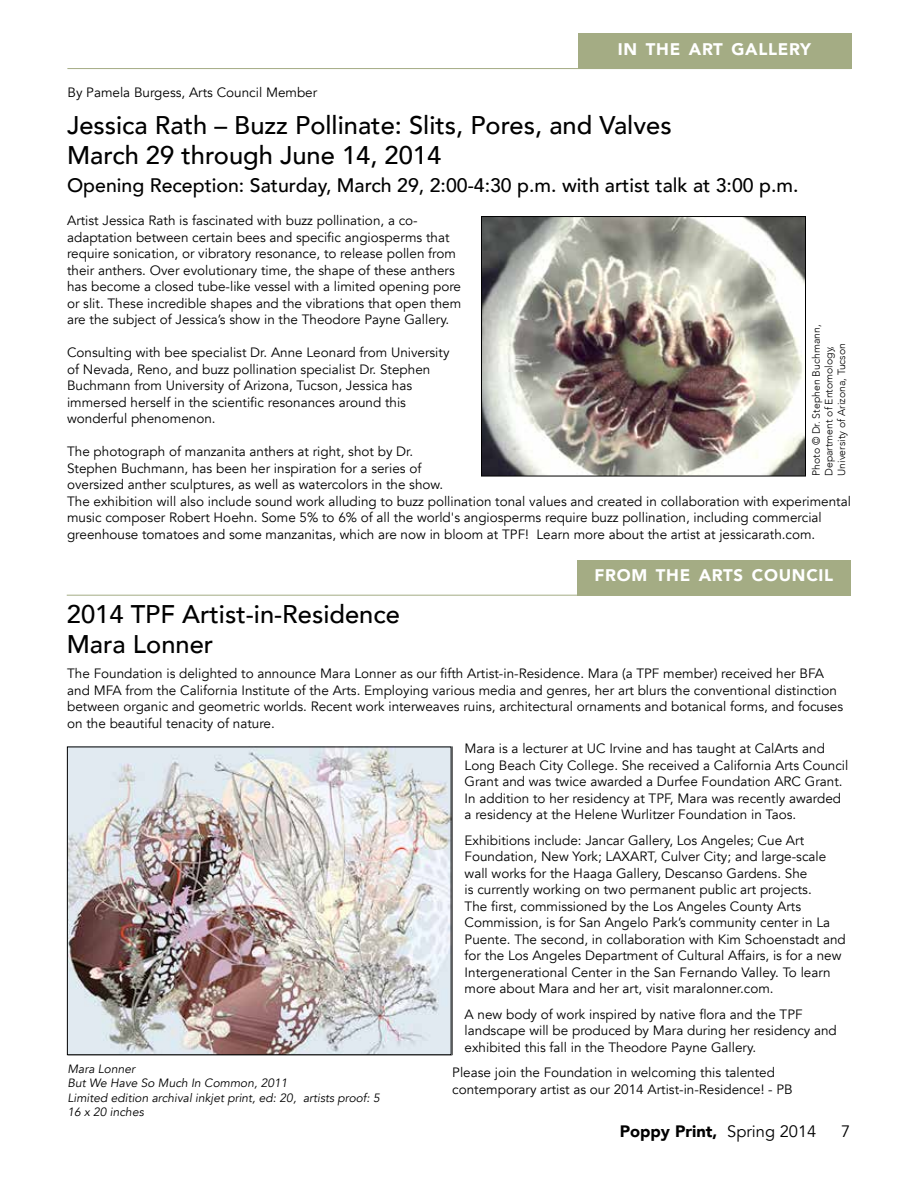
<style>
.page{position:relative;width:918px;height:1188px;background:#fff}
.page>*{position:absolute;margin:0;border:0;box-sizing:border-box;transform-origin:0 0}
.t1{font:500 25.5px/29.4px "Avenir";color:#000}
.t2{font:500 19.5px "Avenir";color:#000}
.t3{font:900 16.8px "Avenir";letter-spacing:.045em;color:#fff}
.t4{font:900 16.5px "Avenir";color:#000}
.t5{font:16.5px "Avenir";color:#000}
.t6{font:13.5px/16.5px "Avenir";color:#000}
.t7{font:italic 12px/14.4px "Avenir";color:#000}
.t8{font:300 10.5px/12.6px "Avenir";color:#000}
.s1{font-weight:400}
</style>
<div class="page">
<hr style="left:68px;top:68px;width:782px;height:1px;background:#a4ac84">
<div style="left:578px;top:34px;width:273px;height:35px;background:#a4ac84"></div>
<hr style="left:67px;top:595px;width:782px;height:1px;background:#a4ac84">
<div style="left:577px;top:560px;width:273px;height:36px;background:#a4ac84"></div>
<img style="left:483px;top:218px;width:321px;height:256px">
<div style="left:481px;top:216px;width:325px;height:260px;border:1px solid #000"></div>
<img style="left:69px;top:749px;width:380px;height:304px">
<div style="left:67px;top:747px;width:384px;height:308px;border:1px solid #000"></div>
<p class="t6" style="left:68px;top:85px;width:251px">By Pamela Burgess, Arts Council Member</p>
<p class="t3" style="left:618px;top:34px;width:195px">IN THE ART GALLERY</p>
<h1 class="t1" style="left:67px;top:109px;width:606px">Jessica Rath – Buzz Pollinate: Slits, Pores, and Valves<br>March 29 through June 14, 2014</h1>
<h2 class="t2" style="left:67px;top:168px;width:733px">Opening Reception: Saturday, March 29, 2:00-4:30 p.m. with artist talk at 3:00 p.m.</h2>
<p class="t6" style="left:67px;top:212px;width:396px">Artist Jessica Rath is fascinated with buzz pollination, a co&shy;adaptation between certain bees and specific angiosperms that require sonication, or vibratory resonance, to release pollen from their anthers. Over evolutionary time, the shape of these anthers has become a closed tube-like vessel with a limited opening pore or slit. These incredible shapes and the vibrations that open them are the subject of Jessica’s show in the Theodore Payne Gallery.</p>
<p class="t6" style="left:67px;top:344px;width:384px">Consulting with bee specialist Dr. Anne Leonard from University of Nevada, Reno, and buzz pollination specialist Dr. Stephen Buchmann from University of Arizona, Tucson, Jessica has immersed herself in the scientific resonances around this wonderful phenomenon.</p>
<p class="t6" style="left:67px;top:443px;width:785px">The photograph of manzanita anthers at right, shot by Dr.<br>Stephen Buchmann, has been her inspiration for a series of<br>oversized anther sculptures, as well as watercolors in the show.<br>The exhibition will also include sound work alluding to buzz pollination tonal values and created in collaboration with experimental music composer Robert Hoehn. Some 5% to 6% of all the world's angiosperms require buzz pollination, including commercial greenhouse tomatoes and some manzanitas, which are now in bloom at TPF! Learn more about the artist at jessicarath.com.</p>
<p class="t8" style="left:810px;top:476px;width:153px;rotate:-90deg">Photo © Dr. Stephen Buchmann,<br>Department of Entomology,<br>University of Arizona, Tucson</p>
<h1 class="t1" style="left:67px;top:597px;width:335px;line-height:30.6px">2014 TPF Artist-in-Residence<br>Mara Lonner</h1>
<p class="t3" style="left:594px;top:561px;width:240px">FROM THE ARTS COUNCIL</p>
<p class="t6" style="left:67px;top:666px;width:777px">The Foundation is delighted to announce Mara Lonner as our fifth Artist-in-Residence. Mara (a TPF member) received her BFA and MFA from the California Institute of the Arts. Employing various media and genres, her art blurs the conventional distinction between organic and geometric worlds. Recent work interweaves ruins, architectural ornaments and botanical forms, and focuses on the beautiful tenacity of nature.</p>
<p class="t6" style="left:465px;top:741px;width:385px">Mara is a lecturer at UC Irvine and has taught at CalArts and Long Beach City College. She received a California Arts Council Grant and was twice awarded a Durfee Foundation ARC Grant.<br>In addition to her residency at TPF, Mara was recently awarded a residency at the Helene Wurlitzer Foundation in Taos.</p>
<p class="t6" style="left:465px;top:832px;width:383px">Exhibitions include: Jancar Gallery, Los Angeles; Cue Art Foundation, New York; LAXART, Culver City; and large-scale wall works for the Haaga Gallery, Descanso Gardens. She<br>is currently working on two permanent public art projects.<br>The first, commissioned by the Los Angeles County Arts Commission, is for San Angelo Park’s community center in La Puente. The second, in collaboration with Kim Schoenstadt and for the Los Angeles Department of Cultural Affairs, is for a new Intergenerational Center in the San Fernando Valley. To learn more about Mara and her art, visit maralonner.com.</p>
<p class="t6" style="left:465px;top:1006px;width:374px">A new body of work inspired by native flora and the TPF landscape will be produced by Mara during her residency and exhibited this fall in the Theodore Payne Gallery.</p>
<p class="t6" style="left:452px;top:1065px;width:342px">Please join the Foundation in welcoming this talented contemporary artist as our 2014 Artist-in-Residence! - PB</p>
<p class="t7" style="left:68px;top:1062px;width:314px">Mara Lonner<br>But We Have So Much In Common, 2011<br>Limited edition archival inkjet print, ed: 20, artists proof: 5<br>16 x 20 inches</p>
<p class="t4" style="left:620px;top:1117px;width:198px">Poppy Print, <span class="s1">Spring 2014</span></p>
<p class="t5" style="left:841px;top:1121px;width:11px">7</p>
</div>
